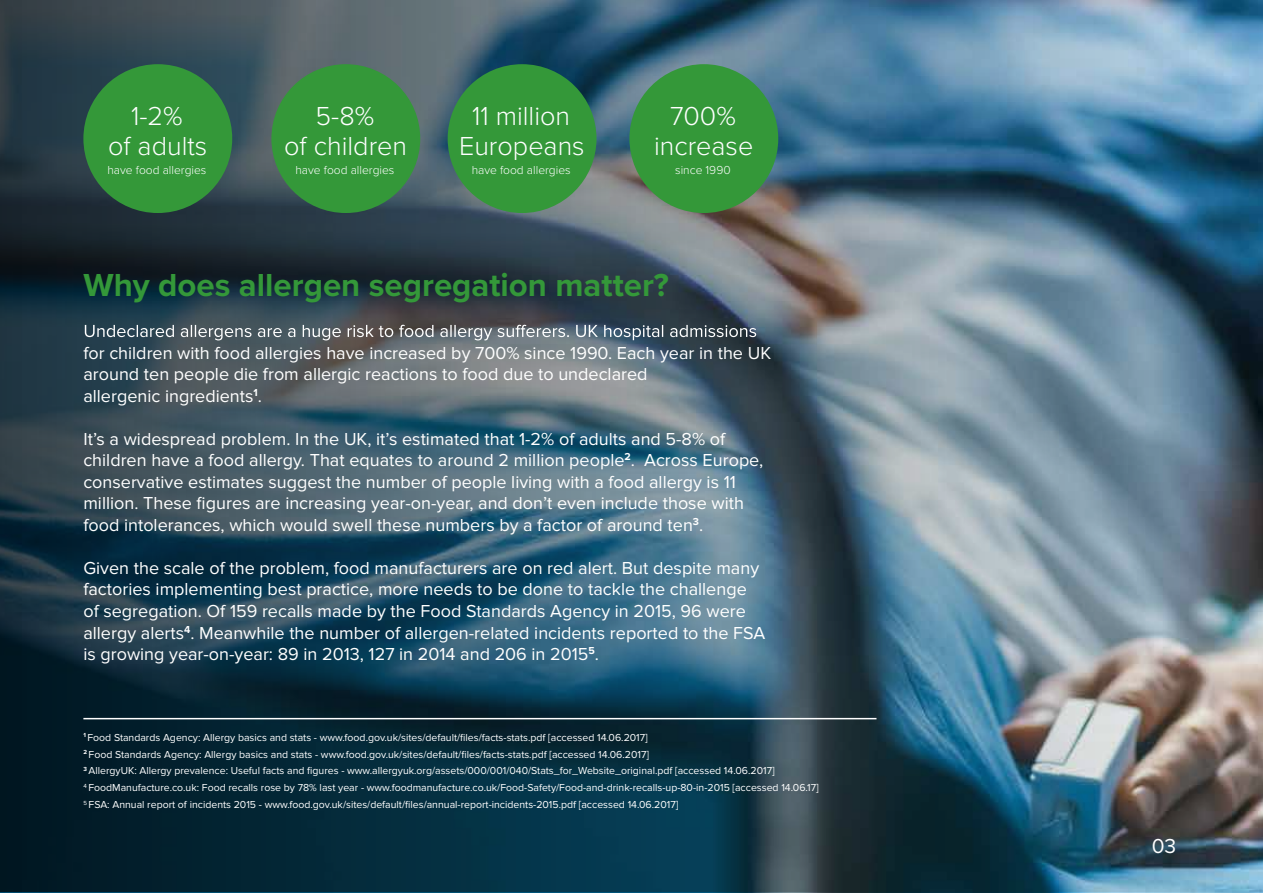
<style>
.page{position:relative;width:1263px;height:893px;background:#fff}
.page>*{position:absolute;margin:0;border:0;box-sizing:border-box;transform-origin:0 0}
.t1{font:700 33px "Proxima Nova";color:#349839}
.t2{font:300 27px/30px "Proxima Nova";color:#fff;text-align:center}
.t3{font:21px "Proxima Nova";color:#fff}
.t4{font:18px/21.6px "Proxima Nova";color:#fff}
.t5{font:300 12px "Proxima Nova";color:#fff}
.t6{font:10.5px/16.8px "Proxima Nova";color:#fff}
</style>
<div class="page">
<img style="left:0;top:0;width:1263px;height:891px">
<svg style="left:85px;top:325px;width:671px;height:15px;background:#6a757c"></svg>
<hr style="left:83px;top:718px;width:793px;height:1px;background:#fff">
<div style="left:83px;top:64px;width:149px;height:149px;background:#349839;border-radius:50%"></div>
<div style="left:271px;top:64px;width:149px;height:149px;background:#349839;border-radius:50%"></div>
<div style="left:448px;top:64px;width:148px;height:149px;background:#349839;border-radius:50%"></div>
<div style="left:629px;top:64px;width:149px;height:149px;background:#349839;border-radius:50%"></div>
<h2 class="t2" style="left:108px;top:99px;width:101px">1-2%<br>of adults</h2>
<p class="t5" style="left:107px;top:161px;width:100px">have food allergies</p>
<h2 class="t2" style="left:284px;top:99px;width:124px">5-8%<br>of children</h2>
<p class="t5" style="left:295px;top:161px;width:100px">have food allergies</p>
<h2 class="t2" style="left:459px;top:99px;width:127px">11 million<br>Europeans</h2>
<p class="t5" style="left:472px;top:161px;width:100px">have food allergies</p>
<h2 class="t2" style="left:654px;top:99px;width:101px">700% increase</h2>
<p class="t5" style="left:675px;top:161px;width:57px">since 1990</p>
<h1 class="t1" style="left:83px;top:260px;width:587px">Why does allergen segregation matter?</h1>
<p class="t4" style="left:83px;top:342px;width:689px">for children with food allergies have increased by 700% since 1990. Each year in the UK around ten people die from allergic reactions to food due to undeclared<br>allergenic ingredients<sup>1</sup>.</p>
<p class="t4" style="left:83px;top:428px;width:681px">It’s a widespread problem. In the UK, it’s estimated that 1-2% of adults and 5-8% of children have a food allergy. That equates to around 2 million people<sup>2</sup>. Across Europe, conservative estimates suggest the number of people living with a food allergy is 11 million. These figures are increasing year-on-year, and don’t even include those with food intolerances, which would swell these numbers by a factor of around ten<sup>3</sup>.</p>
<p class="t4" style="left:83px;top:557px;width:683px">Given the scale of the problem, food manufacturers are on red alert. But despite many factories implementing best practice, more needs to be done to tackle the challenge of segregation. Of 159 recalls made by the Food Standards Agency in 2015, 96 were allergy alerts<sup>4</sup>. Meanwhile the number of allergen-related incidents reported to the FSA is growing year-on-year: 89 in 2013, 127 in 2014 and 206 in 2015<sup>5</sup>.</p>
<p class="t6" style="left:83px;top:729px;width:737px"><sup>1</sup> Food Standards Agency: Allergy basics and stats - www.food.gov.uk/sites/default/files/facts-stats.pdf [accessed 14.06.2017]<br><sup>2</sup> Food Standards Agency: Allergy basics and stats - www.food.gov.uk/sites/default/files/facts-stats.pdf [accessed 14.06.2017]<br><sup>3</sup> AllergyUK: Allergy prevalence: Useful facts and figures - www.allergyuk.org/assets/000/001/040/Stats_for_Website_original.pdf [accessed 14.06.2017]<br><sup>4</sup> FoodManufacture.co.uk: Food recalls rose by 78% last year - www.foodmanufacture.co.uk/Food-Safety/Food-and-drink-recalls-up-80-in-2015 [accessed 14.06.17] <sup>5</sup> FSA: Annual report of incidents 2015 - www.food.gov.uk/sites/default/files/annual-report-incidents-2015.pdf [accessed 14.06.2017]</p>
<p class="t3" style="left:1152px;top:834px;width:26px">03</p>
</div>
